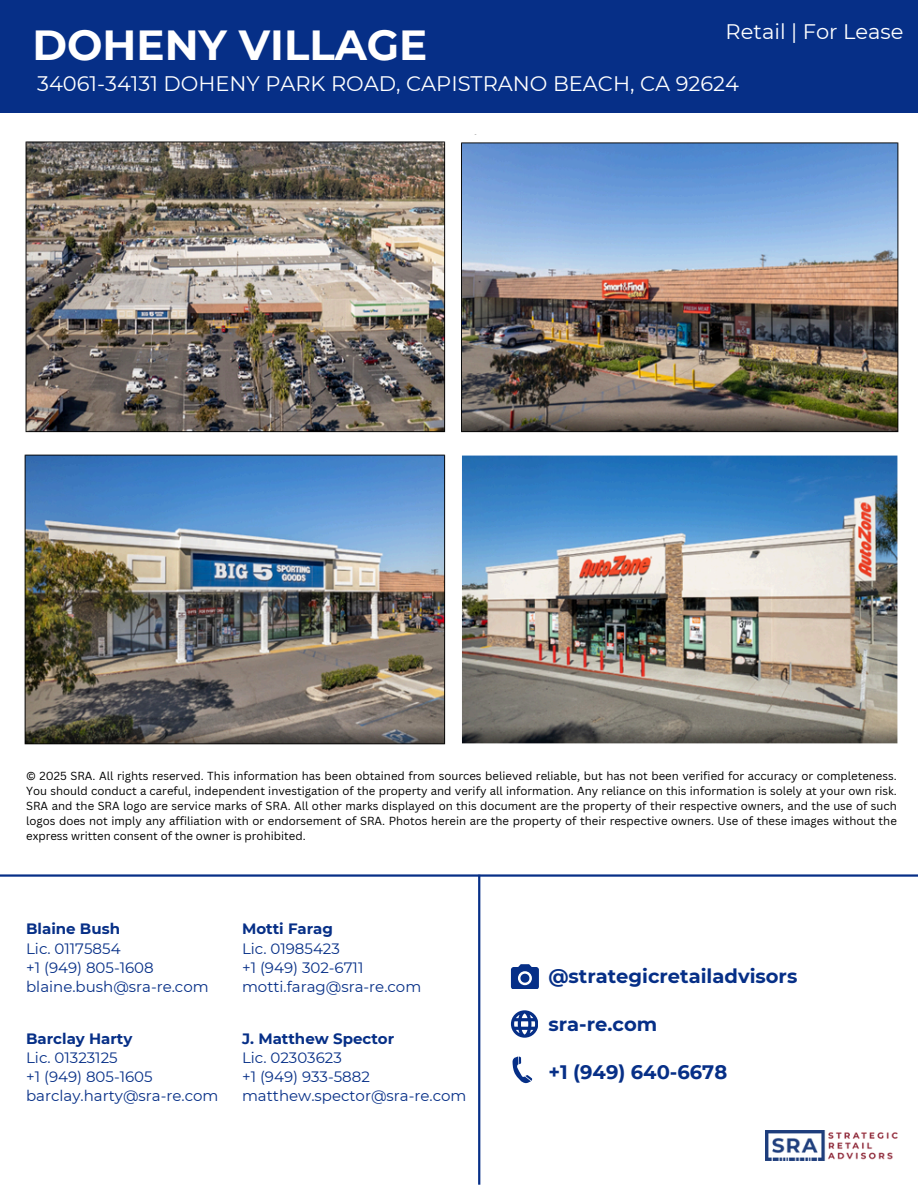
<style>
.page{position:relative;width:918px;height:1188px;background:#fff}
.page>*{position:absolute;margin:0;border:0;box-sizing:border-box;transform-origin:0 0}
.t1{font:700 42px "Montserrat";color:#fff}
.t2{font:21px "Montserrat";color:#fff}
.t3{font:700 19.5px "Montserrat";color:#062f87}
.t4{font:15px/19.2px "Montserrat";color:#062f87}
.t5{font:11.4px/15.1px "Canva Sans";color:#000;text-align:justify}
.s1{font-weight:700}
</style>
<div class="page">
<div style="left:0;top:0;width:918px;height:112px;background:#062f87"></div>
<hr style="left:478px;top:875px;width:2px;height:310px;background:#062f87">
<svg style="left:511px;top:964px;width:28px;height:25px"></svg>
<svg style="left:512px;top:1056px;width:20px;height:27px"></svg>
<svg style="left:511px;top:1010px;width:27px;height:27px"></svg>
<hr style="left:0;top:874px;width:918px;height:3px;background:#062f87">
<img style="left:766px;top:1130px;width:131px;height:31px">
<img style="left:24px;top:134px;width:875px;height:611px">
<p class="t2" style="left:726px;top:18px;width:179px">Retail | For Lease</p>
<h5 class="t1" style="left:32px;top:19px;width:396px">DOHENY VILLAGE</h5>
<p class="t2" style="left:37px;top:71px;width:703px">34061-34131 DOHENY PARK ROAD, CAPISTRANO BEACH, CA 92624</p>
<p class="t5" style="left:26px;top:768px;width:872px">© 2025 SRA. All rights reserved. This information has been obtained from sources believed reliable, but has not been verified for accuracy or completeness.<br>You should conduct a careful, independent investigation of the property and verify all information. Any reliance on this information is solely at your own risk.<br>SRA and the SRA logo are service marks of SRA. All other marks displayed on this document are the property of their respective owners, and the use of such logos does not imply any affiliation with or endorsement of SRA. Photos herein are the property of their respective owners. Use of these images without the express written consent of the owner is prohibited.</p>
<p class="t4" style="left:26px;top:919px;width:184px"><span class="s1">Blaine Bush<br></span>Lic. 01175854<br>+1 (949) 805-1608 blaine.bush@sra-re.com</p>
<p class="t4" style="left:26px;top:1029px;width:194px"><span class="s1">Barclay Harty<br></span>Lic. 01323125<br>+1 (949) 805-1605 barclay.harty@sra-re.com</p>
<p class="t4" style="left:242px;top:919px;width:181px"><span class="s1">Motti Farag<br></span>Lic. 01985423<br>+1 (949) 302-6711 motti.farag@sra-re.com</p>
<h3 class="t4" style="left:242px;top:1029px;width:226px"><span class="s1">J. Matthew Spector<br></span>Lic. 02303623<br>+1 (949) 933-5882 matthew.spector@sra-re.com</h3>
<h3 class="t3" style="left:548px;top:964px;width:250px">@strategicretailadvisors</h3>
<h3 class="t3" style="left:548px;top:1012px;width:110px">sra-re.com</h3>
<h3 class="t3" style="left:548px;top:1060px;width:180px">+1 (949) 640-6678</h3>
</div>
